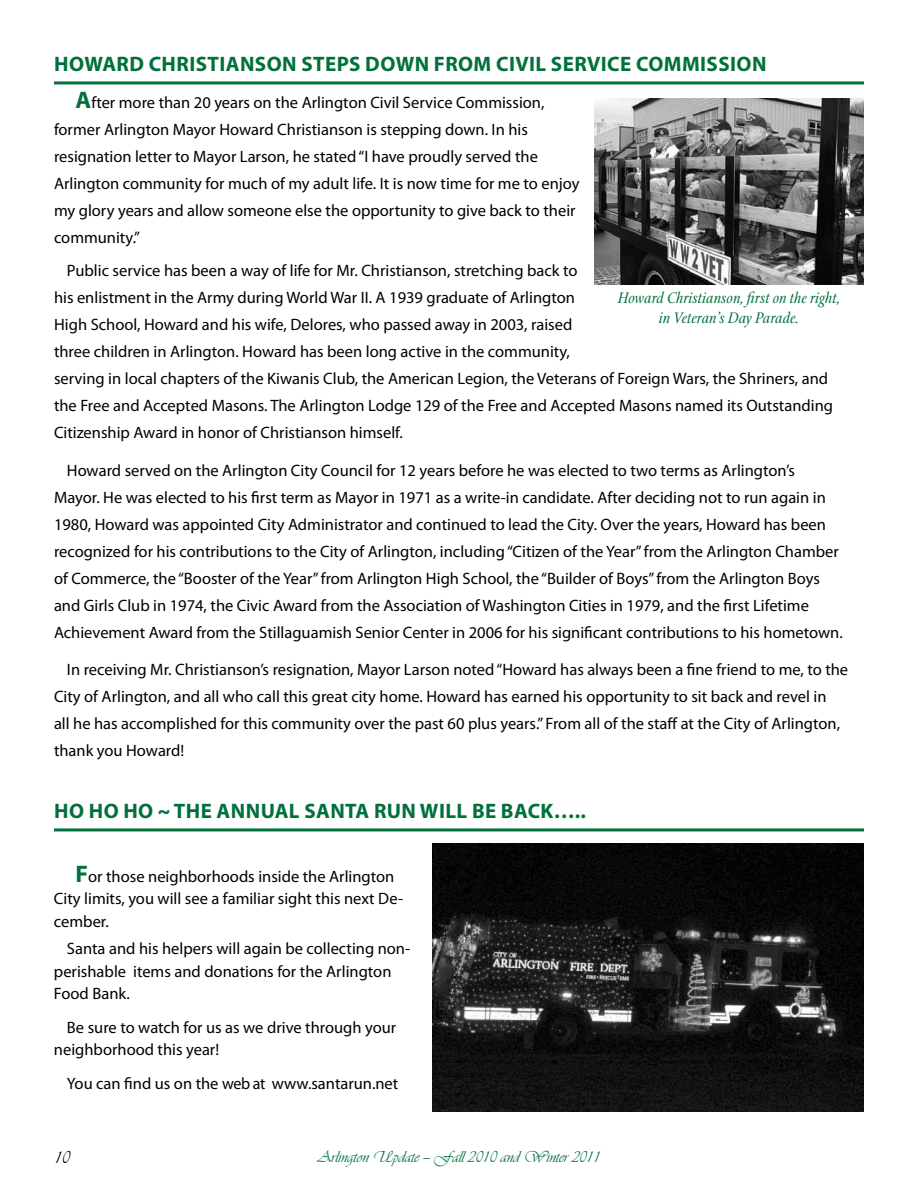
<style>
.page{position:relative;width:918px;height:1188px;background:#fff}
.page>*{position:absolute;margin:0;border:0;box-sizing:border-box;transform-origin:0 0}
.t1{font:700 21px "Myriad Pro";letter-spacing:.02em;color:#00703c}
.t2{font:18px "Vivaldii";color:#000}
.t3{font:16.5px/27px "Myriad Pro";color:#000}
.t4{font:italic 16.5px/19.8px "Stone Print";color:#00703c;text-align:center}
.t5{font:16.5px "Vivaldii";color:#00703c}
.s1{font-weight:700;font-size:24px;color:#00703c}
</style>
<div class="page">
<hr style="left:54px;top:81px;width:810px;height:3px;background:#00703c">
<hr style="left:54px;top:828px;width:810px;height:3px;background:#00703c">
<img style="left:432px;top:843px;width:432px;height:269px">
<img style="left:594px;top:98px;width:270px;height:186px">
<p class="t1" style="left:54px;top:50px;width:714px">HOWARD CHRISTIANSON STEPS DOWN FROM CIVIL SERVICE COMMISSION</p>
<p class="t3" style="left:54px;top:89px;width:527px;text-indent:22px"><span class="s1">A</span>fter more than 20 years on the Arlington Civil Service Commission, former Arlington Mayor Howard Christianson is stepping down. In his resignation letter to Mayor Larson, he stated “I have proudly served the Arlington community for much of my adult life. It is now time for me to enjoy my glory years and allow someone else the opportunity to give back to their community.”</p>
<p class="t3" style="left:54px;top:257px;width:781px;text-indent:13px">Public service has been a way of life for Mr. Christianson, stretching back to<br>his enlistment in the Army during World War II. A 1939 graduate of Arlington<br>High School, Howard and his wife, Delores, who passed away in 2003, raised<br>three children in Arlington. Howard has been long active in the community,<br>serving in local chapters of the Kiwanis Club, the American Legion, the Veterans of Foreign Wars, the Shriners, and the Free and Accepted Masons. The Arlington Lodge 129 of the Free and Accepted Masons named its Outstanding Citizenship Award in honor of Christianson himself.</p>
<p class="t3" style="left:54px;top:456px;width:790px;text-indent:13px">Howard served on the Arlington City Council for 12 years before he was elected to two terms as Arlington’s Mayor. He was elected to his first term as Mayor in 1971 as a write-in candidate. After deciding not to run again in 1980, Howard was appointed City Administrator and continued to lead the City. Over the years, Howard has been recognized for his contributions to the City of Arlington, including “Citizen of the Year” from the Arlington Chamber of Commerce, the “Booster of the Year” from Arlington High School, the “Builder of Boys” from the Arlington Boys and Girls Club in 1974, the Civic Award from the Association of Washington Cities in 1979, and the first Lifetime Achievement Award from the Stillaguamish Senior Center in 2006 for his significant contributions to his hometown.</p>
<p class="t3" style="left:54px;top:656px;width:796px;text-indent:13px">In receiving Mr. Christianson’s resignation, Mayor Larson noted “Howard has always been a fine friend to me, to the City of Arlington, and all who call this great city home. Howard has earned his opportunity to sit back and revel in<br>all he has accomplished for this community over the past 60 plus years.” From all of the staff at the City of Arlington, thank you Howard!</p>
<p class="t4" style="left:618px;top:288px;width:224px">Howard Christianson, first on the right, in Veteran’s Day Parade.</p>
<p class="t1" style="left:54px;top:797px;width:533px">HO HO HO ~ THE ANNUAL SANTA RUN WILL BE BACK…..</p>
<p class="t3" style="left:54px;top:865px;width:351px;line-height:22.5px;text-indent:22px"><span class="s1">F</span>or those neighborhoods inside the Arlington<br>City limits, you will see a familiar sight this next De&shy;cember.</p>
<p class="t3" style="left:54px;top:937px;width:358px;line-height:22.5px;text-indent:13px">Santa and his helpers will again be collecting non&shy;perishable items and donations for the Arlington<br>Food Bank.</p>
<p class="t3" style="left:54px;top:1016px;width:344px;line-height:22.5px;text-indent:13px">Be sure to watch for us as we drive through your neighborhood this year!</p>
<p class="t3" style="left:67px;top:1069px;width:333px">You can find us on the web at www.santarun.net</p>
<p class="t2" style="left:54px;top:1147px;width:17px">10</p>
<p class="t5" style="left:318px;top:1147px;width:284px">Arlington Update — Fall 2010 and Winter 2011</p>
</div>
